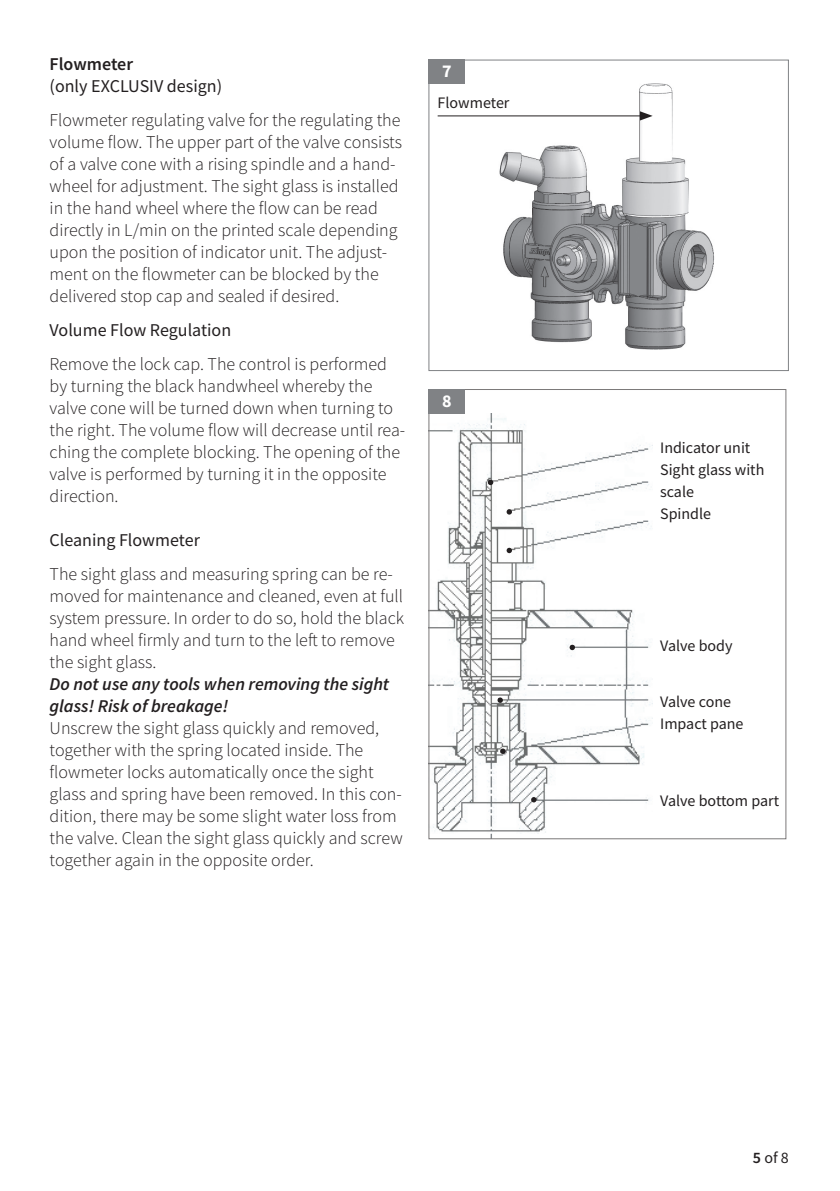
<style>
.page{position:relative;width:840px;height:1191px;background:#fff}
.page>*{position:absolute;margin:0;border:0;box-sizing:border-box;transform-origin:0 0}
.t1{font:300 18px/22px "Source Sans Pro";color:#231f20}
.t2{font:18px "Source Sans Pro";color:#231f20}
.t3{font:italic 600 18px/22px "Source Sans Pro";color:#231f20}
.t4{font:600 18px "Source Sans Pro";color:#231f20}
.t5{font:700 18px "Source Sans Pro";color:#fff}
.t6{font:16px/22px "Source Sans Pro";color:#231f20}
.s1{font-weight:600}
</style>
<div class="page">
<img style="left:437px;top:83px;width:277px;height:267px">
<div style="left:428px;top:60px;width:360px;height:311px;border:1px solid #808285"></div>
<hr style="left:437px;top:115px;width:205px;height:1px;background:#231f20">
<svg style="left:639px;top:111px;width:13px;height:9px"></svg>
<div style="left:428px;top:60px;width:37px;height:24px;background:#808285"></div>
<img style="left:430px;top:414px;width:222px;height:423px">
<div style="left:428px;top:389px;width:37px;height:24px;background:#808285"></div>
<svg style="left:487px;top:480px;width:6px;height:5px"></svg>
<svg style="left:506px;top:509px;width:5px;height:5px"></svg>
<svg style="left:506px;top:548px;width:5px;height:5px"></svg>
<svg style="left:569px;top:645px;width:5px;height:5px"></svg>
<svg style="left:497px;top:697px;width:5px;height:6px"></svg>
<svg style="left:531px;top:797px;width:5px;height:5px"></svg>
<svg style="left:500px;top:748px;width:5px;height:6px"></svg>
<p class="t4" style="left:50px;top:52px;width:85px">Flowmeter</p>
<p class="t2" style="left:50px;top:75px;width:174px">(only EXCLUSIV design)</p>
<p class="t1" style="left:50px;top:109px;width:354px">Flowmeter regulating valve for the regulating the volume flow. The upper part of the valve consists of a valve cone with a rising spindle and a hand&shy;wheel for adjustment. The sight glass is installed in the hand wheel where the flow can be read directly in L/min on the printed scale depending upon the position of indicator unit. The adjust&shy;ment on the flowmeter can be blocked by the delivered stop cap and sealed if desired.</p>
<p class="t2" style="left:50px;top:319px;width:183px">Volume Flow Regulation</p>
<p class="t1" style="left:50px;top:353px;width:357px">Remove the lock cap. The control is performed by turning the black handwheel whereby the valve cone will be turned down when turning to the right. The volume flow will decrease until rea&shy;ching the complete blocking. The opening of the valve is performed by turning it in the opposite direction.</p>
<p class="t2" style="left:50px;top:529px;width:152px">Cleaning Flowmeter</p>
<p class="t1" style="left:50px;top:563px;width:356px">The sight glass and measuring spring can be re&shy;moved for maintenance and cleaned, even at full system pressure. In order to do so, hold the black hand wheel firmly and turn to the left to remove the sight glass.</p>
<p class="t3" style="left:50px;top:673px;width:341px">Do not use any tools when removing the sight glass! Risk of breakage!</p>
<p class="t1" style="left:50px;top:717px;width:354px">Unscrew the sight glass quickly and removed, together with the spring located inside. The flowmeter locks automatically once the sight glass and spring have been removed. In this con&shy;dition, there may be some slight water loss from the valve. Clean the sight glass quickly and screw together again in the opposite order.</p>
<p class="t5" style="left:442px;top:59px;width:11px">7</p>
<p class="t6" style="left:437px;top:91px;width:73px">Flowmeter</p>
<p class="t5" style="left:442px;top:388px;width:11px">8</p>
<p class="t6" style="left:659px;top:437px;width:106px">Indicator unit<br>Sight glass with scale<br>Spindle</p>
<p class="t6" style="left:659px;top:635px;width:74px">Valve body</p>
<p class="t6" style="left:659px;top:690px;width:85px">Valve cone<br>Impact pane</p>
<p class="t6" style="left:659px;top:789px;width:120px">Valve bottom part</p>
<p class="t6" style="left:752px;top:1146px;width:37px"><span class="s1">5</span> of 8</p>
</div>
